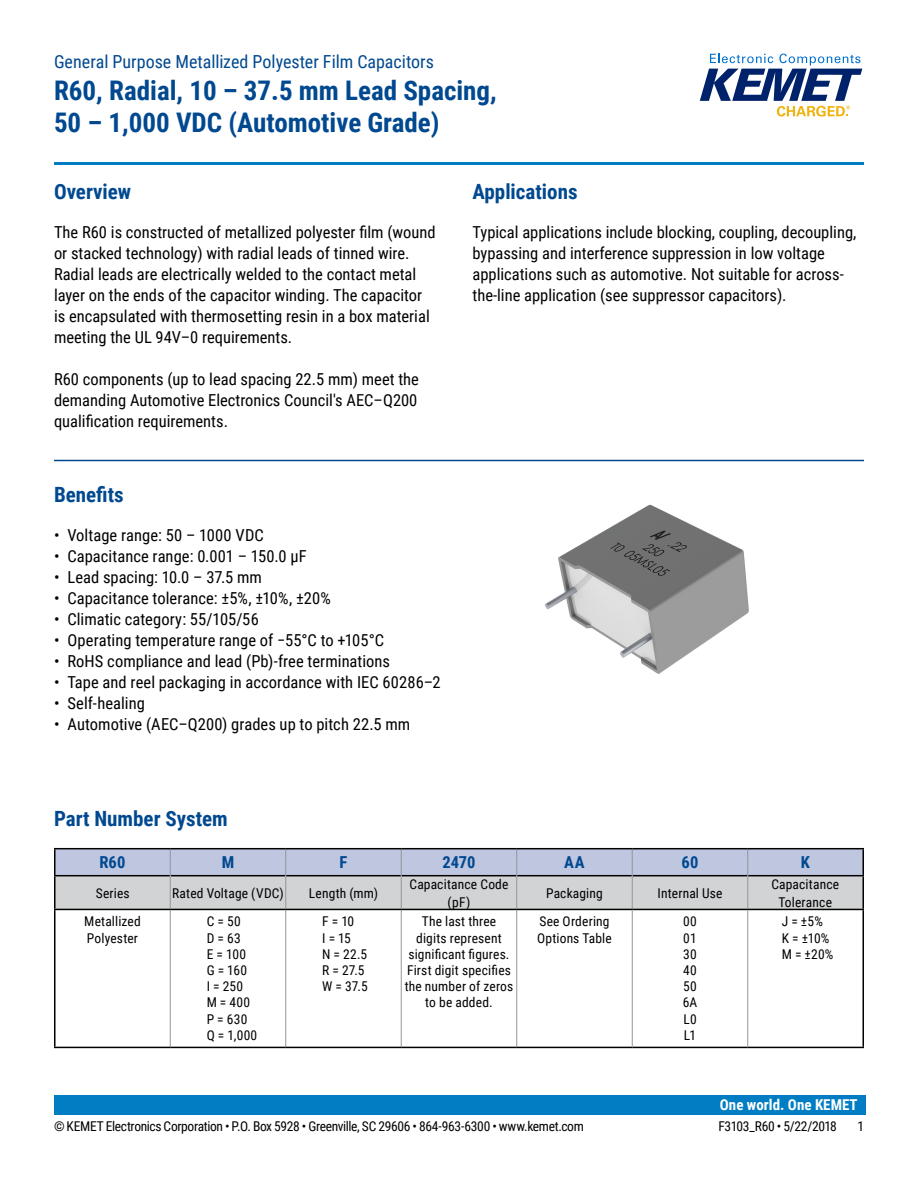
<style>
.page{position:relative;width:918px;height:1188px;background:#fff}
.page>*{position:absolute;margin:0;border:0;box-sizing:border-box;transform-origin:0 0}
.t1{font:700 27px/32.4px "Roboto Condensed";color:#004990}
.t2{font:700 21px "Roboto Condensed";color:#004990}
.t3{font:18px "Roboto Condensed";color:#004990}
.t4{font:16.5px/21px "Roboto Condensed";color:#000}
.t5{font:700 16.5px "Roboto Condensed";color:#004990}
.t6{font:700 15px "Roboto Condensed";color:#fff}
.t7{font:13.5px/16.2px "Roboto Condensed";letter-spacing:.01em;color:#000}
.t8{font:13.5px "Roboto Condensed";letter-spacing:-.025em;color:#000}
</style>
<div class="page">
<svg style="left:700px;top:54px;width:162px;height:63px"></svg>
<hr style="left:54px;top:162px;width:810px;height:3px;background:#007dc3">
<div style="left:54px;top:1095px;width:811px;height:20px;background:#007dc3"></div>
<hr style="left:54px;top:460px;width:810px;height:1px;background:#004990">
<hr style="left:54px;top:875px;width:116px;height:1px;background:#000">
<hr style="left:170px;top:910px;width:1px;height:137px;background:#939598">
<hr style="left:285px;top:910px;width:1px;height:137px;background:#939598">
<hr style="left:401px;top:910px;width:1px;height:137px;background:#939598">
<hr style="left:516px;top:910px;width:1px;height:137px;background:#939598">
<hr style="left:54px;top:909px;width:116px;height:1px;background:#000">
<hr style="left:170px;top:909px;width:116px;height:1px;background:#000">
<hr style="left:286px;top:909px;width:115px;height:1px;background:#000">
<hr style="left:401px;top:909px;width:116px;height:1px;background:#000">
<hr style="left:517px;top:909px;width:115px;height:1px;background:#000">
<hr style="left:748px;top:909px;width:116px;height:1px;background:#000">
<hr style="left:54px;top:848px;width:116px;height:1px;background:#000">
<hr style="left:54px;top:849px;width:2px;height:26px;background:#000">
<hr style="left:170px;top:848px;width:116px;height:1px;background:#000">
<hr style="left:286px;top:848px;width:115px;height:1px;background:#000">
<hr style="left:401px;top:848px;width:116px;height:1px;background:#000">
<hr style="left:517px;top:848px;width:115px;height:1px;background:#000">
<hr style="left:632px;top:848px;width:116px;height:1px;background:#000">
<hr style="left:748px;top:848px;width:116px;height:1px;background:#000">
<svg style="left:55px;top:849px;width:809px;height:60px;background:#c0c4d0"></svg>
<hr style="left:54px;top:876px;width:2px;height:33px;background:#000">
<hr style="left:863px;top:876px;width:1px;height:33px;background:#000">
<hr style="left:54px;top:910px;width:2px;height:137px;background:#000">
<hr style="left:863px;top:910px;width:1px;height:137px;background:#000">
<hr style="left:54px;top:1047px;width:116px;height:1px;background:#000">
<hr style="left:170px;top:1047px;width:116px;height:1px;background:#000">
<hr style="left:286px;top:1047px;width:115px;height:1px;background:#000">
<hr style="left:401px;top:1047px;width:116px;height:1px;background:#000">
<hr style="left:517px;top:1047px;width:115px;height:1px;background:#000">
<hr style="left:748px;top:1047px;width:116px;height:1px;background:#000">
<hr style="left:632px;top:909px;width:116px;height:1px;background:#000">
<hr style="left:632px;top:1047px;width:116px;height:1px;background:#000">
<hr style="left:632px;top:910px;width:1px;height:137px;background:#939598">
<hr style="left:747px;top:910px;width:1px;height:137px;background:#939598">
<img style="left:545px;top:504px;width:204px;height:170px">
<p class="t3" style="left:54px;top:53px;width:381px">General Purpose Metallized Polyester Film Capacitors</p>
<h1 class="t1" style="left:54px;top:76px;width:444px">R60, Radial, 10 – 37.5 mm Lead Spacing,<br>50 – 1,000 VDC (Automotive Grade)</h1>
<p class="t2" style="left:54px;top:182px;width:79px">Overview</p>
<p class="t4" style="left:54px;top:221px;width:383px">The R60 is constructed of metallized polyester film (wound or stacked technology) with radial leads of tinned wire.<br>Radial leads are electrically welded to the contact metal layer on the ends of the capacitor winding. The capacitor is encapsulated with thermosetting resin in a box material meeting the UL 94V–0 requirements.</p>
<p class="t4" style="left:54px;top:370px;width:366px;text-align:justify">R60 components (up to lead spacing 22.5 mm) meet the demanding Automotive Electronics Council's AEC–Q200 qualification requirements.</p>
<p class="t2" style="left:54px;top:480px;width:71px">Benefits</p>
<p class="t4" style="left:54px;top:526px;width:211px">• Voltage range: 50 – 1000 VDC</p>
<p class="t4" style="left:54px;top:547px;width:254px">• Capacitance range: 0.001 – 150.0 µF</p>
<p class="t4" style="left:54px;top:568px;width:210px">• Lead spacing: 10.0 – 37.5 mm</p>
<p class="t4" style="left:54px;top:589px;width:278px">• Capacitance tolerance: ±5%, ±10%, ±20%</p>
<p class="t4" style="left:54px;top:610px;width:206px">• Climatic category: 55/105/56</p>
<p class="t4" style="left:54px;top:629px;width:332px">• Operating temperature range of −55°C to +105°C</p>
<p class="t4" style="left:54px;top:652px;width:337px">• RoHS compliance and lead (Pb)-free terminations</p>
<p class="t4" style="left:54px;top:673px;width:388px">• Tape and reel packaging in accordance with IEC 60286–2</p>
<p class="t4" style="left:54px;top:694px;width:92px">• Self-healing</p>
<p class="t4" style="left:54px;top:715px;width:358px">• Automotive (AEC–Q200) grades up to pitch 22.5 mm</p>
<p class="t2" style="left:472px;top:177px;width:107px">Applications</p>
<p class="t4" style="left:472px;top:223px;width:385px">Typical applications include blocking, coupling, decoupling, bypassing and interference suppression in low voltage applications such as automotive. Not suitable for across&shy;the-line application (see suppressor capacitors).</p>
<p class="t2" style="left:54px;top:804px;width:175px">Part Number System</p>
<p class="t5" style="left:100px;top:855px;width:27px">R60</p>
<p class="t5" style="left:222px;top:855px;width:14px">M</p>
<p class="t5" style="left:340px;top:855px;width:9px">F</p>
<p class="t5" style="left:443px;top:855px;width:34px">2470</p>
<p class="t5" style="left:564px;top:855px;width:22px">AA</p>
<p class="t5" style="left:682px;top:855px;width:18px">60</p>
<p class="t5" style="left:801px;top:855px;width:11px">K</p>
<p class="t7" style="left:96px;top:886px;width:35px">Series</p>
<p class="t7" style="left:172px;top:886px;width:113px">Rated Voltage (VDC)</p>
<p class="t7" style="left:309px;top:886px;width:71px">Length (mm)</p>
<p class="t7" style="left:409px;top:876px;width:101px;line-height:18px;text-align:center">Capacitance Code (pF)</p>
<p class="t7" style="left:546px;top:886px;width:58px">Packaging</p>
<p class="t7" style="left:658px;top:886px;width:66px">Internal Use</p>
<p class="t7" style="left:771px;top:876px;width:69px;line-height:18px;text-align:center">Capacitance<br>Tolerance</p>
<p class="t7" style="left:84px;top:914px;width:58px">Metallized<br>Polyester</p>
<p class="t7" style="left:207px;top:914px;width:52px">C = 50<br>D = 63<br>E = 100<br>G = 160<br>I = 250<br>M = 400<br>P = 630<br>Q = 1,000</p>
<p class="t7" style="left:322px;top:914px;width:47px">F = 10<br>I = 15<br>N = 22.5<br>R = 27.5<br>W = 37.5</p>
<p class="t7" style="left:405px;top:914px;width:110px;text-align:center">The last three<br>digits represent significant figures.<br>First digit specifies the number of zeros to be added.</p>
<p class="t7" style="left:537px;top:914px;width:76px">See Ordering<br>Options Table</p>
<p class="t7" style="left:683px;top:914px;width:16px;text-align:justify">00<br>01<br>30<br>40<br>50<br>6A L0<br>L1</p>
<p class="t7" style="left:782px;top:914px;width:53px">J = ±5%<br>K = ±10%<br>M = ±20%</p>
<p class="t6" style="left:720px;top:1098px;width:139px">One world. One KEMET</p>
<p class="t8" style="left:54px;top:1120px;width:531px">© KEMET Electronics Corporation • P.O. Box 5928 • Greenville, SC 29606 • 864-963-6300 • www.kemet.com</p>
<p class="t8" style="left:718px;top:1120px;width:120px">F3103_R60 • 5/22/2018</p>
<p class="t7" style="left:857px;top:1119px;width:8px">1</p>
</div>
